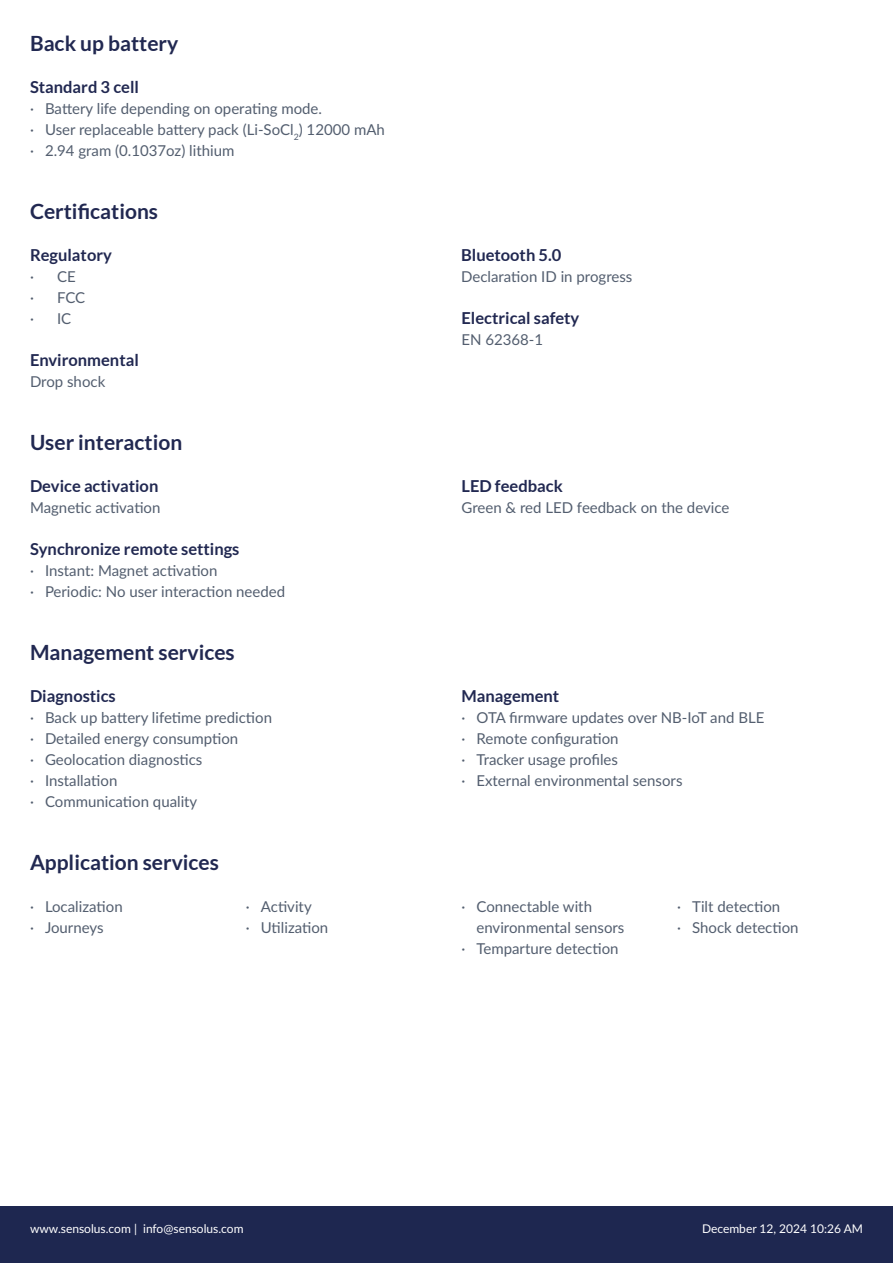
<style>
.page{position:relative;width:893px;height:1263px;background:#fff}
.page>*{position:absolute;margin:0;border:0;box-sizing:border-box;transform-origin:0 0}
.t1{font:700 21px "Lato";color:#212851}
.H3_left_aligned{font:700 16.5px "Lato";color:#212851}
.Normal_paragraph{font:15px/21px "Lato";color:#535e6f}
.t2{font:12px "Lato";color:#fff}
</style>
<div class="page">
<div style="left:0;top:1206px;width:893px;height:57px;background:#1e2750"></div>
<h2 class="t1" style="left:30px;top:31px;width:150px">Back up battery</h2>
<p class="H3_left_aligned" style="left:30px;top:78px;width:110px">Standard 3 cell</p>
<p class="Normal_paragraph" style="left:30px;top:97px;width:294px">· Battery life depending on operating mode.</p>
<p class="Normal_paragraph" style="left:30px;top:118px;width:356px">· User replaceable battery pack (Li-SoCl<sub>2</sub>) 12000 mAh</p>
<p class="Normal_paragraph" style="left:30px;top:139px;width:206px">· 2.94 gram (0.1037oz) lithium</p>
<h2 class="t1" style="left:30px;top:199px;width:130px">Certifications</h2>
<p class="H3_left_aligned" style="left:30px;top:246px;width:83px">Regulatory</p>
<p class="Normal_paragraph" style="left:30px;top:265px;width:47px">· CE</p>
<p class="Normal_paragraph" style="left:30px;top:286px;width:57px">· FCC</p>
<p class="Normal_paragraph" style="left:30px;top:307px;width:43px">· IC</p>
<p class="H3_left_aligned" style="left:30px;top:351px;width:110px">Environmental</p>
<p class="Normal_paragraph" style="left:30px;top:370px;width:77px">Drop shock</p>
<h2 class="t1" style="left:30px;top:430px;width:154px">User interaction</h2>
<p class="H3_left_aligned" style="left:30px;top:477px;width:130px">Device activation</p>
<p class="Normal_paragraph" style="left:30px;top:496px;width:132px">Magnetic activation</p>
<p class="H3_left_aligned" style="left:30px;top:540px;width:211px">Synchronize remote settings</p>
<p class="Normal_paragraph" style="left:30px;top:559px;width:189px">· Instant: Magnet activation</p>
<p class="Normal_paragraph" style="left:30px;top:580px;width:257px">· Periodic: No user interaction needed</p>
<h2 class="t1" style="left:30px;top:640px;width:206px">Management services</h2>
<p class="H3_left_aligned" style="left:461px;top:246px;width:102px">Bluetooth 5.0</p>
<p class="Normal_paragraph" style="left:461px;top:265px;width:173px">Declaration ID in progress</p>
<p class="H3_left_aligned" style="left:461px;top:309px;width:119px">Electrical safety</p>
<p class="Normal_paragraph" style="left:461px;top:328px;width:83px">EN 62368-1</p>
<p class="H3_left_aligned" style="left:461px;top:477px;width:103px">LED feedback</p>
<p class="Normal_paragraph" style="left:461px;top:496px;width:269px">Green &amp; red LED feedback on the device</p>
<p class="H3_left_aligned" style="left:30px;top:687px;width:87px">Diagnostics</p>
<p class="H3_left_aligned" style="left:461px;top:687px;width:99px">Management</p>
<p class="Normal_paragraph" style="left:30px;top:706px;width:244px">· Back up battery lifetime prediction</p>
<p class="Normal_paragraph" style="left:30px;top:727px;width:210px">· Detailed energy consumption</p>
<p class="Normal_paragraph" style="left:30px;top:748px;width:174px">· Geolocation diagnostics</p>
<p class="Normal_paragraph" style="left:30px;top:769px;width:89px">· Installation</p>
<p class="Normal_paragraph" style="left:30px;top:790px;width:169px">· Communication quality</p>
<h2 class="t1" style="left:30px;top:850px;width:190px">Application services</h2>
<p class="Normal_paragraph" style="left:30px;top:895px;width:94px">· Localization</p>
<p class="Normal_paragraph" style="left:30px;top:916px;width:75px">· Journeys</p>
<p class="Normal_paragraph" style="left:246px;top:895px;width:67px">· Activity</p>
<p class="Normal_paragraph" style="left:246px;top:916px;width:84px">· Utilization</p>
<p class="Normal_paragraph" style="left:461px;top:706px;width:304px">· OTA firmware updates over NB-IoT and BLE</p>
<p class="Normal_paragraph" style="left:461px;top:727px;width:159px">· Remote configuration</p>
<p class="Normal_paragraph" style="left:461px;top:748px;width:158px">· Tracker usage profiles</p>
<p class="Normal_paragraph" style="left:461px;top:769px;width:222px">· External environmental sensors</p>
<p class="Normal_paragraph" style="left:476px;top:895px;width:149px;text-indent:-15px">· Connectable with environmental sensors</p>
<p class="Normal_paragraph" style="left:461px;top:937px;width:159px">· Temparture detection</p>
<p class="Normal_paragraph" style="left:677px;top:895px;width:104px">· Tilt detection</p>
<p class="Normal_paragraph" style="left:677px;top:916px;width:123px">· Shock detection</p>
<p class="t2" style="left:30px;top:1220px;width:215px">www.sensolus.com | info@sensolus.com</p>
<p class="t2" style="left:702px;top:1220px;width:162px">December 12, 2024 10:26 AM</p>
</div>
